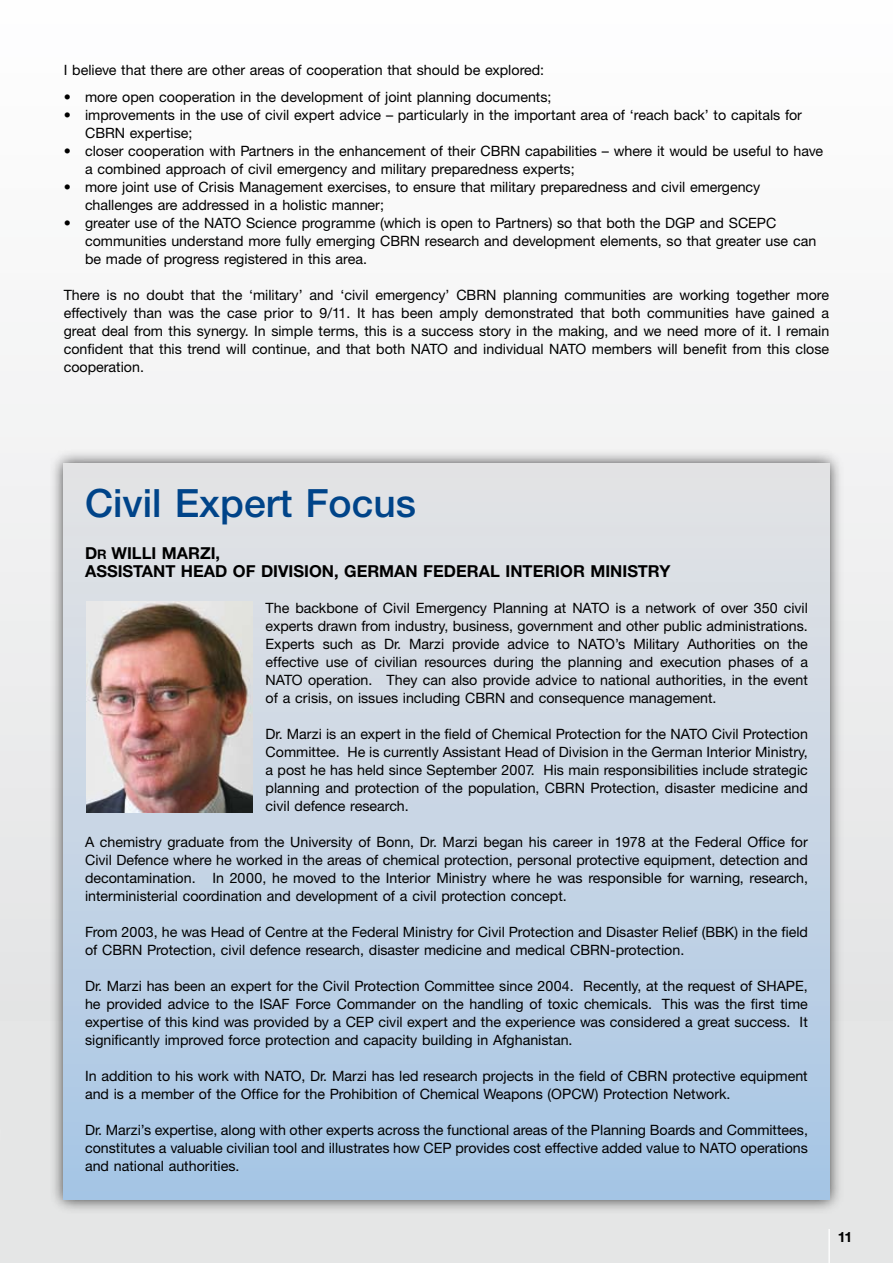
<style>
.page{position:relative;width:893px;height:1263px;background:#fff}
.page>*{position:absolute;margin:0;border:0;box-sizing:border-box;transform-origin:0 0}
.t1{font:500 39px "Helvetica Neue";color:#004489}
.t2{font:700 16.5px/18px "Helvetica Neue CE";color:#000}
.t3{font:14.25px/18px "Helvetica Neue CE";color:#000;text-align:justify}
.t4{font:700 14.25px "Helvetica Neue CE";color:#000}
.s1{font-family:"Helvetica Neue CE Bold SC800";font-weight:400;font-size:13.2px}
</style>
<div class="page">
<div style="left:0;top:1020px;width:893px;height:243px;background:#e5e6e6"></div>
<div style="left:0;top:0;width:893px;height:1020px;background:linear-gradient(to bottom,#fefeff,#e3e4e5)"></div>
<img style="left:0;top:1111px;width:1px;height:75px">
<div style="left:50px;top:449px;width:794px;height:765px;background:#000;opacity:.75"></div>
<div style="left:64px;top:463px;width:765px;height:736px;background:linear-gradient(to bottom,#e6e4e5,#a7c6e5)"></div>
<img style="left:86px;top:601px;width:167px;height:211px">
<hr style="left:828px;top:1229px;width:2px;height:34px;background:#fff">
<p class="t3" style="left:64px;top:61px;width:482px">I believe that there are other areas of cooperation that should be explored:</p>
<p class="t3" style="left:64px;top:88px;width:489px">• more open cooperation in the development of joint planning documents;</p>
<p class="t3" style="left:85px;top:106px;width:718px;text-indent:-21px">• improvements in the use of civil expert advice – particularly in the important area of ‘reach back’ to capitals for<br>CBRN expertise;</p>
<p class="t3" style="left:85px;top:142px;width:740px;text-indent:-21px">• closer cooperation with Partners in the enhancement of their CBRN capabilities – where it would be useful to have a combined approach of civil emergency and military preparedness experts;</p>
<p class="t3" style="left:85px;top:178px;width:677px;text-indent:-21px">• more joint use of Crisis Management exercises, to ensure that military preparedness and civil emergency challenges are addressed in a holistic manner;</p>
<p class="t3" style="left:85px;top:214px;width:733px;text-align:left;text-indent:-21px">• greater use of the NATO Science programme (which is open to Partners) so that both the DGP and SCEPC communities understand more fully emerging CBRN research and development elements, so that greater use can be made of progress registered in this area.</p>
<p class="t3" style="left:64px;top:286px;width:767px">There is no doubt that the ‘military’ and ‘civil emergency’ CBRN planning communities are working together more effectively than was the case prior to 9/11. It has been amply demonstrated that both communities have gained a great deal from this synergy. In simple terms, this is a success story in the making, and we need more of it. I remain confident that this trend will continue, and that both NATO and individual NATO members will benefit from this close cooperation.</p>
<h1 class="t1" style="left:85px;top:480px;width:332px">Civil Expert Focus</h1>
<p class="t2" style="left:85px;top:544px;width:137px">D<span class="s1">r</span> WILLI MARZI,<br>ASSISTANT</p>
<p class="t2" style="left:181px;top:562px;width:212px">HEAD OF DIVISION, GERMAN</p>
<p class="t2" style="left:423px;top:562px;width:249px">FEDERAL INTERIOR MINISTRY</p>
<p class="t3" style="left:266px;top:599px;width:544px">The backbone of Civil Emergency Planning at NATO is a network of over 350 civil experts drawn from industry, business, government and other public administrations.<br>Experts such as Dr. Marzi provide advice to NATO’s Military Authorities on the effective use of civilian resources during the planning and execution phases of a NATO operation. They can also provide advice to national authorities, in the event of a crisis, on issues including CBRN and consequence management.</p>
<p class="t3" style="left:266px;top:725px;width:544px">Dr. Marzi is an expert in the field of Chemical Protection for the NATO Civil Protection Committee. He is currently Assistant Head of Division in the German Interior Ministry, a post he has held since September 2007. His main responsibilities include strategic planning and protection of the population, CBRN Protection, disaster medicine and civil defence research.</p>
<p class="t3" style="left:85px;top:833px;width:724px">A chemistry graduate from the University of Bonn, Dr. Marzi began his career in 1978 at the Federal Office for Civil Defence where he worked in the areas of chemical protection, personal protective equipment, detection and decontamination. In 2000, he moved to the Interior Ministry where he was responsible for warning, research, interministerial coordination and development of a civil protection concept.</p>
<p class="t3" style="left:85px;top:923px;width:724px">From 2003, he was Head of Centre at the Federal Ministry for Civil Protection and Disaster Relief (BBK) in the field of CBRN Protection, civil defence research, disaster medicine and medical CBRN-protection.</p>
<p class="t3" style="left:85px;top:977px;width:724px">Dr. Marzi has been an expert for the Civil Protection Committee since 2004. Recently, at the request of SHAPE, he provided advice to the ISAF Force Commander on the handling of toxic chemicals. This was the first time expertise of this kind was provided by a CEP civil expert and the experience was considered a great success. It significantly improved force protection and capacity building in Afghanistan.</p>
<p class="t3" style="left:85px;top:1067px;width:724px">In addition to his work with NATO, Dr. Marzi has led research projects in the field of CBRN protective equipment and is a member of the Office for the Prohibition of Chemical Weapons (OPCW) Protection Network.</p>
<p class="t3" style="left:85px;top:1121px;width:724px">Dr. Marzi’s expertise, along with other experts across the functional areas of the Planning Boards and Committees, constitutes a valuable civilian tool and illustrates how CEP provides cost effective added value to NATO operations and national authorities.</p>
<p class="t4" style="left:838px;top:1228px;width:7px">11</p>
</div>
